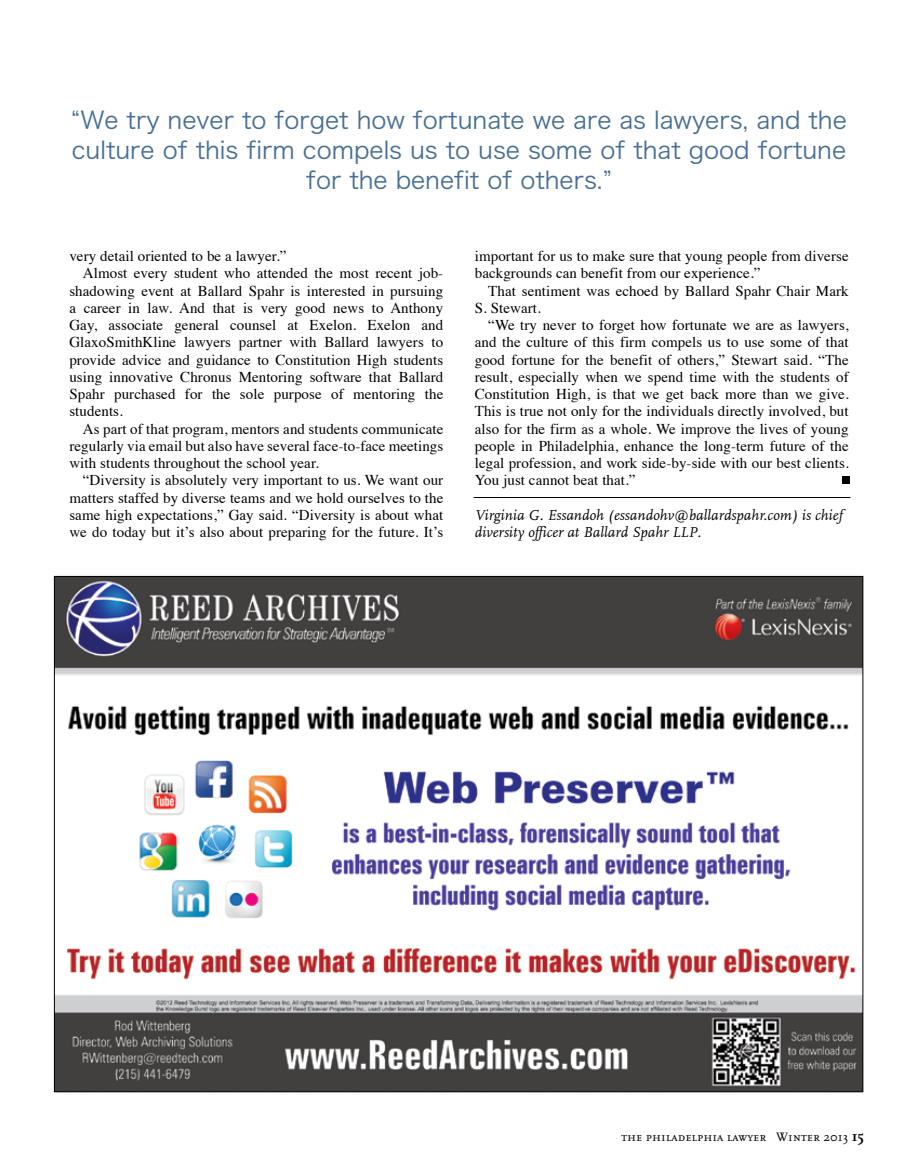
<style>
.page{position:relative;width:918px;height:1175px;background:#fff}
.page>*{position:absolute;margin:0;border:0;box-sizing:border-box;transform-origin:0 0}
.t1{font:24px/30px "Hira Kaku Pro N W3";color:#486f94;text-align:center}
.t2{font:15px/17.2px "Times";letter-spacing:.005em;color:#000}
.t3{font:italic 15px/17.2px "Scala";letter-spacing:.005em;color:#000}
.t4{font:12.75px "Scala Caps";letter-spacing:.005em;color:#000}
.s1{font-family:"Scala";font-weight:700;font-size:15px}
</style>
<div class="page">
<img style="left:56px;top:578px;width:805px;height:512px">
<hr style="left:474px;top:497px;width:376px;height:1px;background:#000">
<div style="left:842px;top:476px;width:7px;height:7px;background:#000"></div>
<h1 class="t1" style="left:71px;top:103px;width:777px">“We try never to forget how fortunate we are as lawyers, and the culture of this firm compels us to use some of that good fortune for the benefit of others.”</h1>
<p class="t2" style="left:69px;top:246px;width:219px">very detail oriented to be a lawyer.”</p>
<p class="t2" style="left:83px;top:263px;width:362px">Almost every student who attended the most recent job-</p>
<p class="t2" style="left:69px;top:281px;width:375px">shadowing event at Ballard Spahr is interested in pursuing</p>
<p class="t2" style="left:69px;top:298px;width:375px">a career in law. And that is very good news to Anthony</p>
<p class="t2" style="left:69px;top:315px;width:375px">Gay, associate general counsel at Exelon. Exelon and</p>
<p class="t2" style="left:69px;top:332px;width:375px">GlaxoSmithKline lawyers partner with Ballard lawyers to</p>
<p class="t2" style="left:69px;top:350px;width:375px">provide advice and guidance to Constitution High students</p>
<p class="t2" style="left:69px;top:367px;width:375px">using innovative Chronus Mentoring software that Ballard</p>
<p class="t2" style="left:69px;top:384px;width:375px">Spahr purchased for the sole purpose of mentoring the</p>
<p class="t2" style="left:69px;top:401px;width:55px">students.</p>
<p class="t2" style="left:83px;top:419px;width:362px">As part of that program, mentors and students communicate</p>
<p class="t2" style="left:69px;top:436px;width:376px">regularly via email but also have several face-to-face meetings</p>
<p class="t2" style="left:69px;top:453px;width:251px">with students throughout the school year.</p>
<p class="t2" style="left:83px;top:470px;width:362px">“Diversity is absolutely very important to us. We want our</p>
<p class="t2" style="left:69px;top:488px;width:375px">matters staffed by diverse teams and we hold ourselves to the</p>
<p class="t2" style="left:69px;top:505px;width:375px">same high expectations,” Gay said. “Diversity is about what</p>
<p class="t2" style="left:69px;top:522px;width:375px">we do today but it’s also about preparing for the future. It’s</p>
<p class="t2" style="left:475px;top:246px;width:375px">important for us to make sure that young people from diverse backgrounds can benefit from our experience.”</p>
<p class="t2" style="left:475px;top:281px;width:375px;text-indent:13px">That sentiment was echoed by Ballard Spahr Chair Mark<br>S. Stewart.</p>
<p class="t2" style="left:475px;top:315px;width:375px;text-align:justify;text-indent:13px">“We try never to forget how fortunate we are as lawyers, and the culture of this firm compels us to use some of that good fortune for the benefit of others,” Stewart said. “The result, especially when we spend time with the students of Constitution High, is that we get back more than we give.<br>This is true not only for the individuals directly involved, but also for the firm as a whole. We improve the lives of young people in Philadelphia, enhance the long-term future of the legal profession, and work side-by-side with our best clients.<br>You just cannot beat that.”</p>
<p class="t3" style="left:475px;top:507px;width:369px">Virginia G. Essandoh (essandohv@ballardspahr.com) is chief diversity officer at Ballard Spahr LLP.</p>
<p class="t4" style="left:621px;top:1130px;width:244px">the philadelphia lawyer Winter 2013 <span class="s1">15</span></p>
</div>
